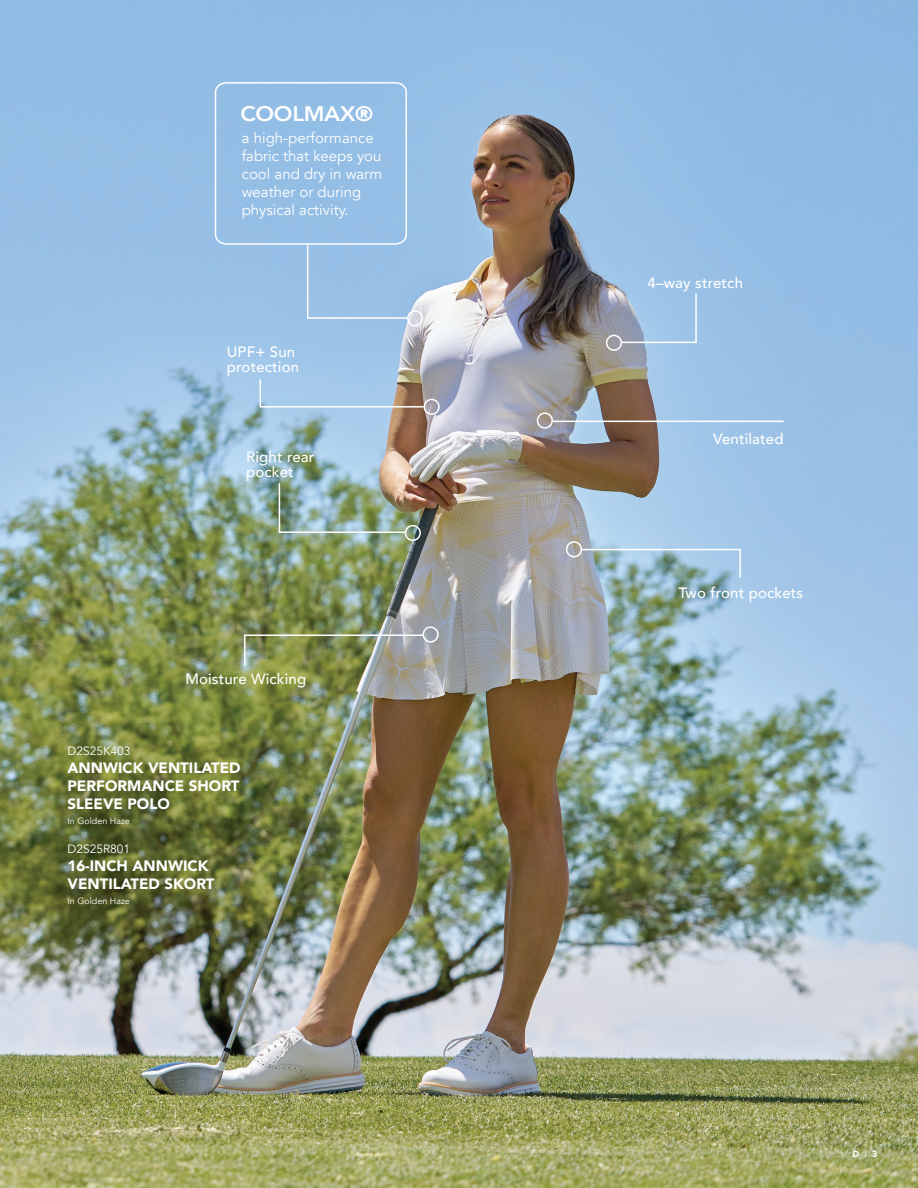
<style>
.page{position:relative;width:918px;height:1188px;background:#fff}
.page>*{position:absolute;margin:0;border:0;box-sizing:border-box;transform-origin:0 0}
.t1{font:800 21px "Avenir";letter-spacing:-.015em;color:#fff;scale:1.07 1}
.t2{font:500 15px/15px "Avenir";letter-spacing:.01em;color:#fff}
.t3{font:15px/18px "Avenir";color:#fff}
.t4{font:900 15px/18px "Avenir";color:#fff}
.t5{font:12px "Avenir";color:#fff}
.t6{font:9px "Avenir";color:#fff}
.t7{font:900 9px "Avenir";color:#fff}
.s1{font-weight:400}
</style>
<div class="page">
<img style="left:0;top:0;width:918px;height:1188px">
<div style="left:424px;top:399px;width:16px;height:16px;border:2px solid #fff;border-radius:50%"></div>
<div style="left:537px;top:412px;width:16px;height:17px;border:2px solid #fff;border-radius:50%"></div>
<div style="left:606px;top:335px;width:16px;height:16px;border:2px solid #fff;border-radius:50%"></div>
<div style="left:566px;top:541px;width:16px;height:16px;border:2px solid #fff;border-radius:50%"></div>
<div style="left:405px;top:525px;width:16px;height:16px;border:2px solid #fff;border-radius:50%"></div>
<div style="left:422px;top:626px;width:17px;height:17px;border:2px solid #fff;border-radius:50%"></div>
<img style="left:278px;top:482px;width:128px;height:52px">
<svg style="left:581px;top:548px;width:161px;height:31px;background:#9fbdcc"></svg>
<svg style="left:621px;top:292px;width:77px;height:52px;background:#a1c0de"></svg>
<div style="left:407px;top:310px;width:16px;height:16px;border:2px solid #fff;border-radius:50%"></div>
<hr style="left:553px;top:421px;width:231px;height:1px;background:#fff">
<img style="left:243px;top:634px;width:182px;height:33px">
<div style="left:214px;top:81px;width:195px;height:239px;background:#95bee5"></div>
<svg style="left:259px;top:378px;width:166px;height:30px;background:#a7bfd3"></svg>
<h1 class="t1" style="left:241px;top:97px;width:125px">COOLMAX®</h1>
<p class="t3" style="left:242px;top:129px;width:142px">a high-performance fabric that keeps you cool and dry in warm weather or during physical activity.</p>
<p class="t2" style="left:227px;top:343px;width:74px">UPF+ Sun protection</p>
<p class="t2" style="left:246px;top:449px;width:70px">Right rear pocket</p>
<p class="t2" style="left:185px;top:670px;width:122px">Moisture Wicking</p>
<p class="t5" style="left:68px;top:744px;width:65px">D2S25K403</p>
<p class="t4" style="left:68px;top:758px;width:175px;text-align:justify">ANNWICK VENTILATED PERFORMANCE SHORT SLEEVE POLO</p>
<p class="t6" style="left:68px;top:816px;width:64px">In Golden Haze</p>
<p class="t5" style="left:68px;top:842px;width:64px">D2S25R801</p>
<p class="t4" style="left:68px;top:856px;width:148px">16-INCH ANNWICK<br>VENTILATED SKORT</p>
<p class="t6" style="left:68px;top:895px;width:64px">In Golden Haze</p>
<p class="t2" style="left:648px;top:274px;width:97px">4–way stretch</p>
<p class="t2" style="left:713px;top:431px;width:72px">Ventilated</p>
<p class="t2" style="left:679px;top:584px;width:126px">Two front pockets</p>
<p class="t7" style="left:852px;top:1146px;width:27px">D <span class="s1">I</span> 3</p>
</div>
